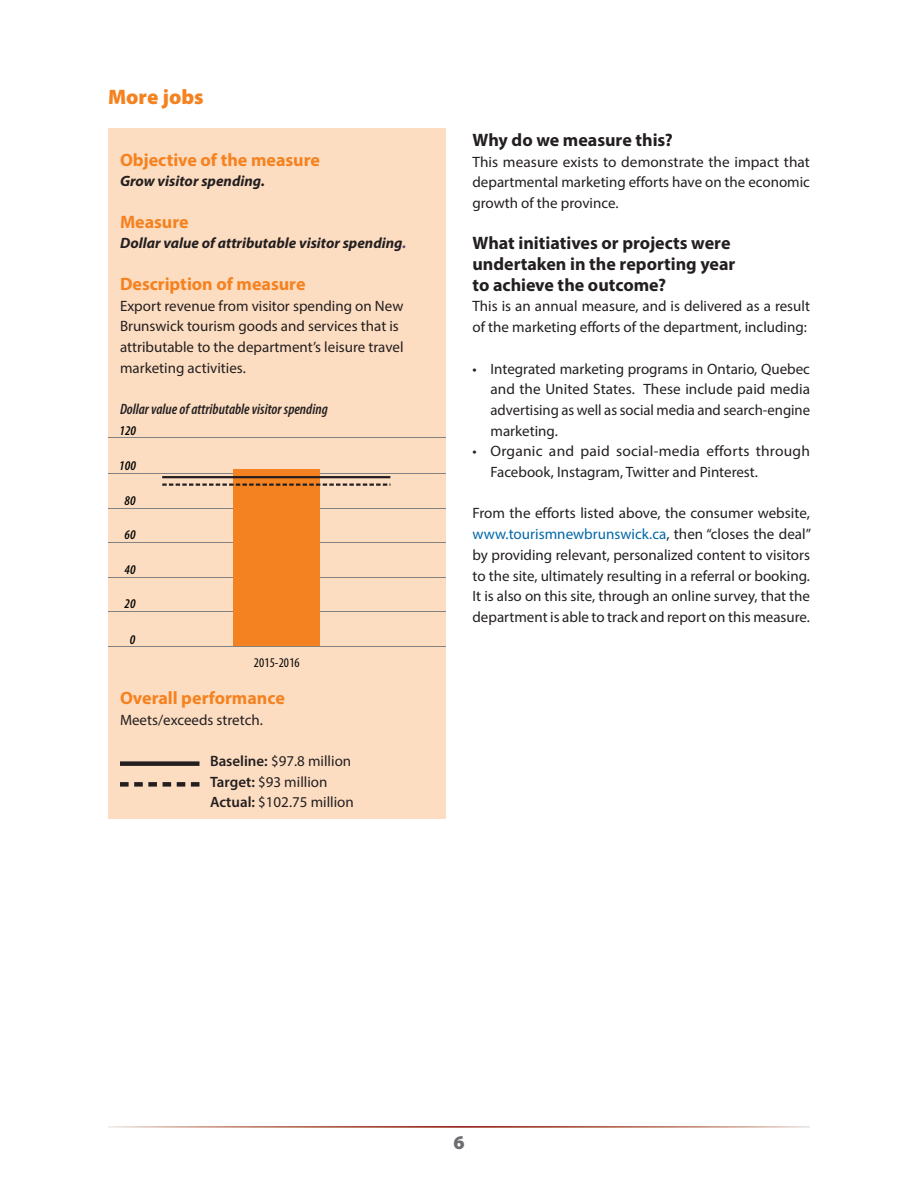
<style>
.page{position:relative;width:918px;height:1188px;background:#fff}
.page>*{position:absolute;margin:0;border:0;box-sizing:border-box;transform-origin:0 0}
.t1{font:900 21px "Myriad Pro";color:#f58220}
.t2{font:900 19.5px "Myriad Pro";color:#6c6d70}
.t3{font:700 18px/20.7px "Myriad Pro";color:#231f20}
.t4{font:700 18px "Myriad Pro";color:#f58220}
.t5{font:15px/20.7px "Myriad Pro";color:#231f20}
.t6{font:italic 700 15px "Myriad Pro";color:#231f20}
.t7{font:italic 600 condensed 15px "Myriad Pro";color:#231f20}
.t8{font:italic 600 condensed 13.35px "Myriad Pro";color:#040503}
.t9{font:condensed 13.35px "Myriad Pro";letter-spacing:.01em;color:#040503}
.s1{color:#66467c}
.s2{font-weight:600}
.s3{color:#0068a9}
</style>
<div class="page">
<div style="left:108px;top:128px;width:338px;height:691px;background:#fdddc1"></div>
<div style="left:120px;top:761px;width:80px;height:5px;background:#231f20"></div>
<svg style="left:120px;top:782px;width:80px;height:5px"></svg>
<hr style="left:108px;top:611px;width:337px;height:1px;background:#828282">
<hr style="left:108px;top:577px;width:337px;height:1px;background:#828282">
<hr style="left:108px;top:542px;width:337px;height:1px;background:#828282">
<hr style="left:108px;top:508px;width:337px;height:1px;background:#828282">
<hr style="left:108px;top:473px;width:337px;height:1px;background:#828282">
<hr style="left:108px;top:437px;width:338px;height:1px;background:#828282">
<div style="left:233px;top:469px;width:86px;height:178px;background:#f58220"></div>
<hr style="left:108px;top:646px;width:337px;height:1px;background:#828282">
<svg style="left:162px;top:484px;width:228px;height:2px"></svg>
<hr style="left:162px;top:476px;width:228px;height:2px;background:#231f20">
<h1 class="t1" style="left:108px;top:83px;width:97px">More jobs</h1>
<p class="t4" style="left:120px;top:148px;width:202px">Objective of the measure</p>
<p class="t6" style="left:120px;top:171px;width:146px">Grow visitor spending.</p>
<p class="t4" style="left:120px;top:210px;width:70px">Measure</p>
<p class="t6" style="left:120px;top:234px;width:288px">Dollar value of attributable visitor spending<span class="s1">.</span></p>
<p class="t4" style="left:120px;top:272px;width:187px">Description of measure</p>
<p class="t5" style="left:120px;top:295px;width:285px">Export revenue from visitor spending on New Brunswick tourism goods and services that is attributable to the department’s leisure travel marketing activities.</p>
<p class="t7" style="left:120px;top:400px;width:209px">Dollar value of attributable visitor spending</p>
<p class="t8" style="left:120px;top:422px;width:18px">120</p>
<p class="t8" style="left:119px;top:457px;width:18px">100</p>
<p class="t8" style="left:125px;top:492px;width:12px">80</p>
<p class="t8" style="left:125px;top:526px;width:12px">60</p>
<p class="t8" style="left:125px;top:561px;width:12px">40</p>
<p class="t8" style="left:125px;top:596px;width:12px">20</p>
<p class="t8" style="left:130px;top:631px;width:7px">0</p>
<p class="t9" style="left:254px;top:655px;width:47px">2015-2016</p>
<p class="t4" style="left:120px;top:686px;width:166px">Overall performance</p>
<p class="t5" style="left:120px;top:709px;width:144px">Meets/exceeds stretch.</p>
<p class="t5" style="left:210px;top:750px;width:145px"><span class="s2">Baseline:</span> $97.8 million<br><span class="s2">Target:</span> $93 million<br><span class="s2">Actual:</span> $102.75 million</p>
<p class="t3" style="left:472px;top:129px;width:202px">Why do we measure this?</p>
<p class="t5" style="left:472px;top:151px;width:339px;text-align:justify">This measure exists to demonstrate the impact that departmental marketing efforts have on the economic growth of the province.</p>
<p class="t3" style="left:472px;top:232px;width:264px">What initiatives or projects were undertaken in the reporting year to achieve the outcome?</p>
<p class="t5" style="left:472px;top:296px;width:339px">This is an annual measure, and is delivered as a result of the marketing efforts of the department, including:</p>
<p class="t5" style="left:490px;top:358px;width:321px;text-align:justify;text-indent:-18px">• Integrated marketing programs in Ontario, Quebec and the United States. These include paid media advertising as well as social media and search-engine marketing.</p>
<p class="t5" style="left:490px;top:441px;width:321px;text-indent:-18px">• Organic and paid social-media efforts through<br>Facebook, Instagram, Twitter and Pinterest.</p>
<p class="t5" style="left:472px;top:503px;width:340px;text-align:justify">From the efforts listed above, the consumer website, <span class="s3">www.tourismnewbrunswick.ca</span>, then “closes the deal” by providing relevant, personalized content to visitors to the site, ultimately resulting in a referral or booking.<br>It is also on this site, through an online survey, that the department is able to track and report on this measure.</p>
<h2 class="t2" style="left:453px;top:1129px;width:13px">6</h2>
</div>
